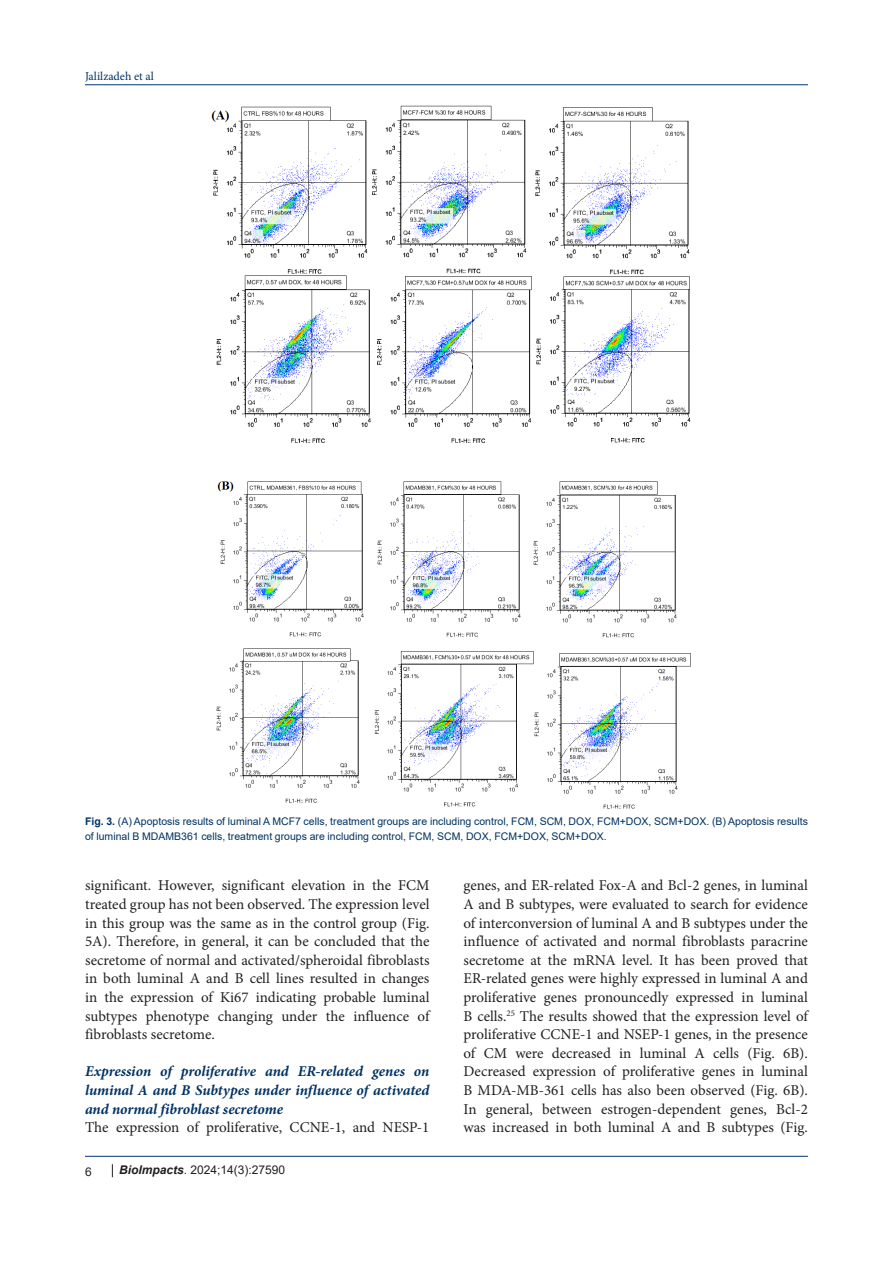
<style>
.page{position:relative;width:893px;height:1263px;background:#fff}
.page>*{position:absolute;margin:0;border:0;box-sizing:border-box;transform-origin:0 0}
.t1{font:15px/18.6px "Minion Pro";color:#231f20;text-align:justify}
.t2{font:italic 700 15px/18.6px "Minion Pro";letter-spacing:-.005em;color:#003264;text-align:justify}
.t3{font:12px "Arial";color:#231f20}
.t4{font:12px "Minion Pro";color:#003466}
.t5{font:10.5px/15px "Arial";color:#003264}
.s1{font-weight:700}
.s2{font-weight:700;font-style:italic}
</style>
<div class="page">
<hr style="left:85px;top:84px;width:723px;height:1px;background:#053278">
<hr style="left:85px;top:1156px;width:723px;height:1px;background:#053278">
<svg style="left:112px;top:1164px;width:1px;height:13px"></svg>
<img style="left:211px;top:105px;width:480px;height:338px">
<img style="left:216px;top:481px;width:475px;height:328px">
<p class="t4" style="left:85px;top:68px;width:70px">Jalilzadeh et al</p>
<p class="t5" style="left:85px;top:814px;width:724px"><span class="s1">Fig. 3.</span> (A) Apoptosis results of luminal A MCF7 cells, treatment groups are including control, FCM, SCM, DOX, FCM+DOX, SCM+DOX. (B) Apoptosis results of luminal B MDAMB361 cells, treatment groups are including control, FCM, SCM, DOX, FCM+DOX, SCM+DOX.</p>
<p class="t1" style="left:85px;top:876px;width:346px">significant. However, significant elevation in the FCM treated group has not been observed. The expression level in this group was the same as in the control group (Fig.<br>5A). Therefore, in general, it can be concluded that the secretome of normal and activated/spheroidal fibroblasts in both luminal A and B cell lines resulted in changes in the expression of Ki67 indicating probable luminal subtypes phenotype changing under the influence of fibroblasts secretome.</p>
<p class="t2" style="left:85px;top:1062px;width:346px">Expression of proliferative and ER-related genes on luminal A and B Subtypes under influence of activated and normal fibroblast secretome</p>
<p class="t1" style="left:85px;top:1118px;width:346px">The expression of proliferative, CCNE-1, and NESP-1</p>
<p class="t3" style="left:85px;top:1163px;width:8px">6</p>
<p class="t3" style="left:119px;top:1162px;width:168px"><span class="s2">BioImpacts</span>. 2024;14(3):27590</p>
<p class="t1" style="left:463px;top:876px;width:346px">genes, and ER-related Fox-A and Bcl-2 genes, in luminal A and B subtypes, were evaluated to search for evidence of interconversion of luminal A and B subtypes under the influence of activated and normal fibroblasts paracrine secretome at the mRNA level. It has been proved that ER-related genes were highly expressed in luminal A and proliferative genes pronouncedly expressed in luminal B cells.<sup>25</sup> The results showed that the expression level of proliferative CCNE-1 and NSEP-1 genes, in the presence of CM were decreased in luminal A cells (Fig. 6B).<br>Decreased expression of proliferative genes in luminal B MDA-MB-361 cells has also been observed (Fig. 6B).<br>In general, between estrogen-dependent genes, Bcl-2 was increased in both luminal A and B subtypes (Fig.</p>
</div>
